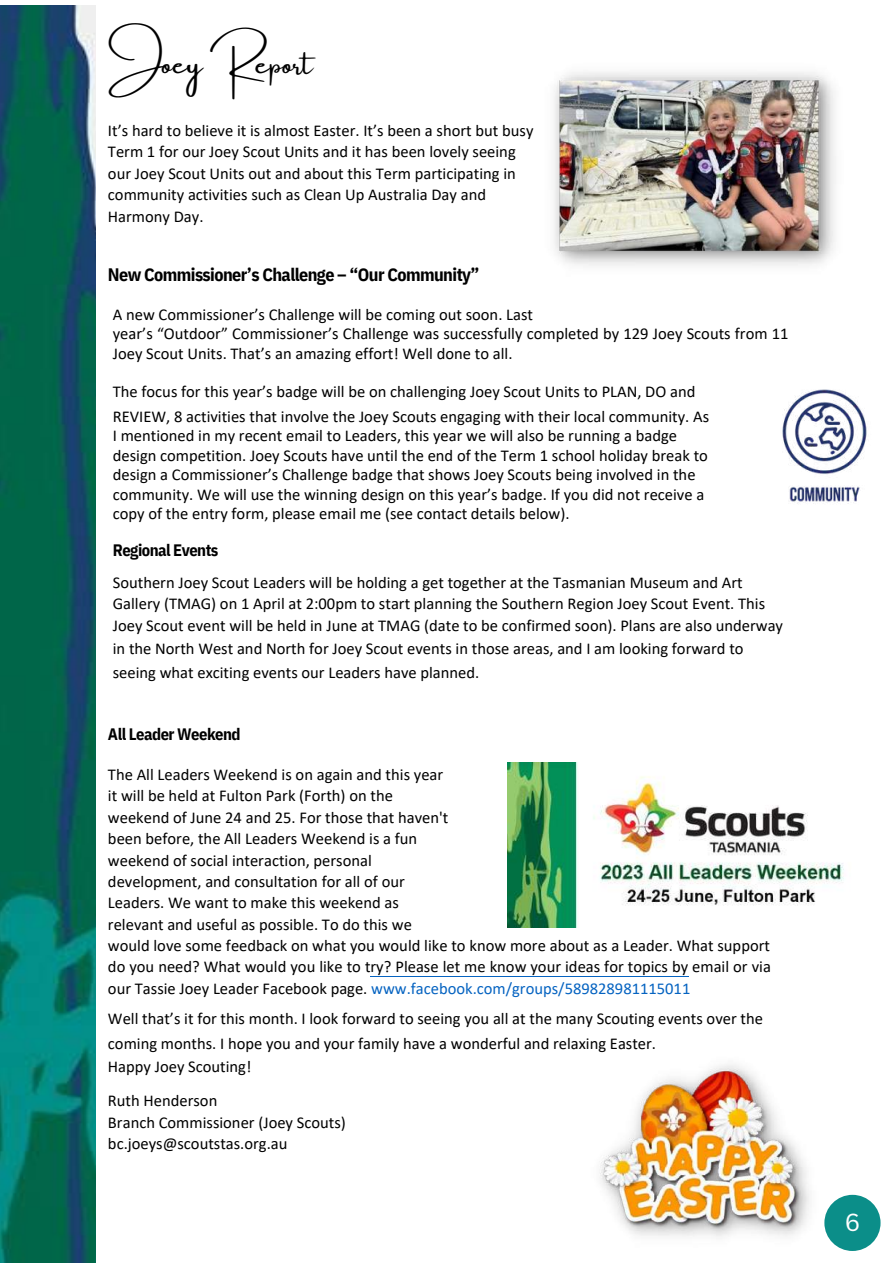
<style>
.page{position:relative;width:893px;height:1264px;background:#fff}
.page>*{position:absolute;margin:0;border:0;box-sizing:border-box;transform-origin:0 0}
.t1{font:30px "Amsterdam One";color:#000}
.t2{font:24px "Canva Sans";color:#fff}
.t3{font:700 18px "IBM Plex Sans Cond";letter-spacing:-.03em;color:#000}
.t4{font:16.5px/21.3px "Calibri";color:#000}
.t5{font:700 16.5px "IBM Plex Sans Cond";letter-spacing:-.03em;color:#000}
.s1{color:#0563c1}
</style>
<div class="page">
<img style="left:599px;top:1065px;width:244px;height:185px">
<img style="left:507px;top:762px;width:337px;height:165px">
<img style="left:554px;top:72px;width:282px;height:194px">
<img style="left:782px;top:389px;width:85px;height:115px">
<hr style="left:370px;top:975px;width:319px;height:1px;background:#0563c1">
<img style="left:0;top:6px;width:96px;height:1256px">
<div style="left:824px;top:1194px;width:56px;height:56px;background:#0b8e89;border-radius:50%"></div>
<h1 class="t1" style="left:108px;top:47px;width:207px">Joey Report</h1>
<p class="t4" style="left:108px;top:121px;width:427px">It’s hard to believe it is almost Easter. It’s been a short but busy Term 1 for our Joey Scout Units and it has been lovely seeing our Joey Scout Units out and about this Term participating in community activities such as Clean Up Australia Day and Harmony Day.</p>
<p class="t3" style="left:108px;top:262px;width:373px">New Commissioner’s Challenge – “Our Community”</p>
<p class="t4" style="left:113px;top:306px;width:677px;line-height:19px">A new Commissioner’s Challenge will be coming out soon. Last<br>year’s “Outdoor” Commissioner’s Challenge was successfully completed by 129 Joey Scouts from 11<br>Joey Scout Units. That’s an amazing effort! Well done to all.</p>
<p class="t4" style="left:113px;top:380px;width:598px;line-height:24.8px">The focus for this year’s badge will be on challenging Joey Scout Units to PLAN, DO and<br>REVIEW, 8 activities that involve the Joey Scouts engaging with their local community. As</p>
<p class="t4" style="left:113px;top:426px;width:596px;line-height:19.6px">I mentioned in my recent email to Leaders, this year we will also be running a badge design competition. Joey Scouts have until the end of the Term 1 school holiday break to design a Commissioner’s Challenge badge that shows Joey Scouts being involved in the community. We will use the winning design on this year’s badge. If you did not receive a copy of the entry form, please email me (see contact details below).</p>
<p class="t5" style="left:113px;top:539px;width:107px">Regional Events</p>
<p class="t4" style="left:113px;top:573px;width:671px">Southern Joey Scout Leaders will be holding a get together at the Tasmanian Museum and Art<br>Gallery (TMAG) on 1 April at 2:00pm to start planning the Southern Region Joey Scout Event. This<br>Joey Scout event will be held in June at TMAG (date to be confirmed soon). Plans are also underway</p>
<p class="t4" style="left:113px;top:638px;width:632px;line-height:23.5px">in the North West and North for Joey Scout events in those areas, and I am looking forward to seeing what exciting events our Leaders have planned.</p>
<p class="t5" style="left:108px;top:723px;width:134px">All Leader Weekend</p>
<p class="t4" style="left:108px;top:765px;width:664px">The All Leaders Weekend is on again and this year<br>it will be held at Fulton Park (Forth) on the<br>weekend of June 24 and 25. For those that haven't<br>been before, the All Leaders Weekend is a fun<br>weekend of social interaction, personal<br>development, and consultation for all of our<br>Leaders. We want to make this weekend as<br>relevant and useful as possible. To do this we<br>would love some feedback on what you would like to know more about as a Leader. What support do you need? What would you like to try? Please let me know your ideas for topics by email or via our Tassie Joey Leader Facebook page. <span class="s1">www.facebook.com/groups/589828981115011</span></p>
<p class="t4" style="left:108px;top:1007px;width:656px;line-height:24.2px">Well that’s it for this month. I look forward to seeing you all at the many Scouting events over the coming months. I hope you and your family have a wonderful and relaxing Easter.<br>Happy Joey Scouting!</p>
<p class="t4" style="left:108px;top:1091px;width:239px">Ruth Henderson<br>Branch Commissioner (Joey Scouts) bc.joeys@scoutstas.org.au</p>
<h2 class="t2" style="left:844px;top:1205px;width:17px">6</h2>
</div>
